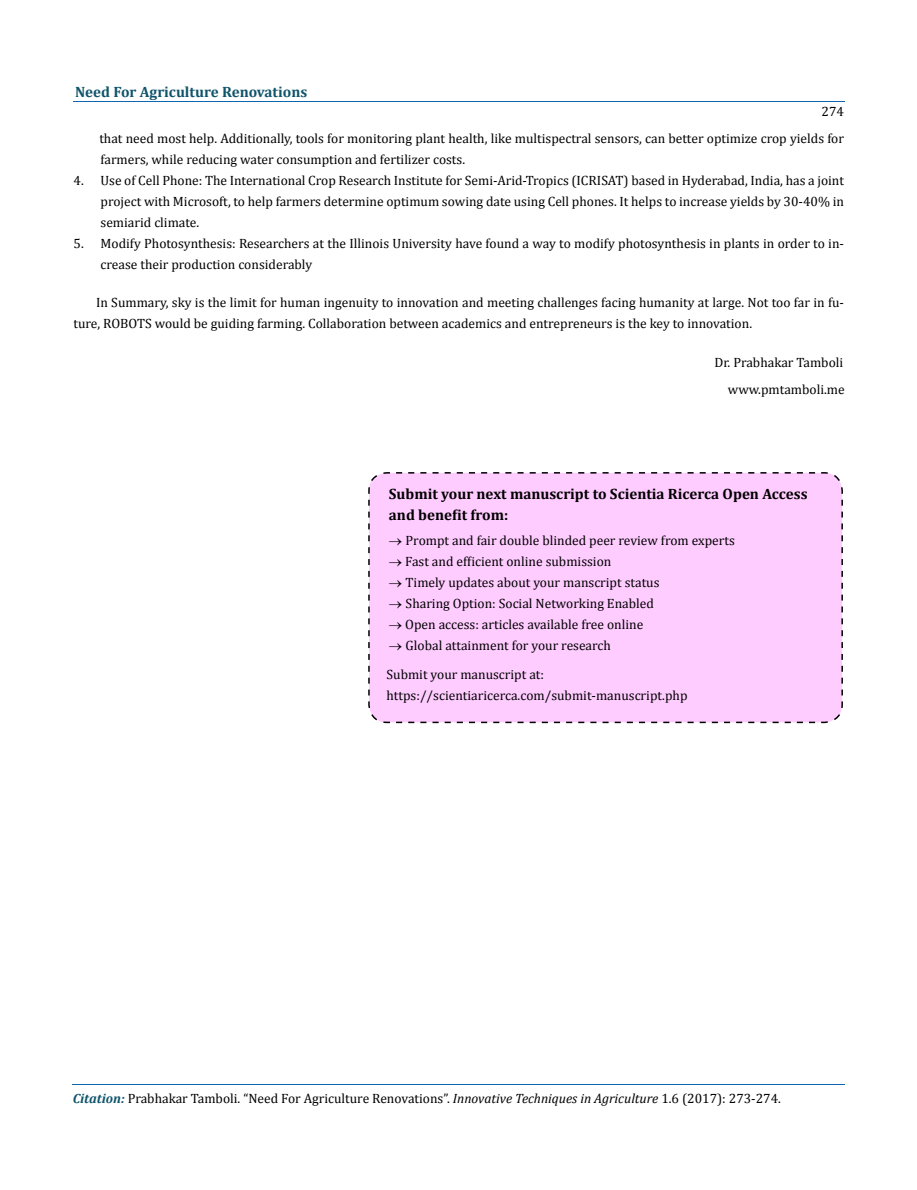
<style>
.page{position:relative;width:917px;height:1190px;background:#fff}
.page>*{position:absolute;margin:0;border:0;box-sizing:border-box;transform-origin:0 0}
.t1{font:700 15px/21px "Cambria";color:#000}
.t2{font:700 15px "Cambria";color:#0e546a}
.t3{font:13.5px/21px "Cambria";color:#000}
.s1{font-weight:700;font-style:italic;font-size:13.35px;color:#0e546a}
.s2{font-style:italic}
</style>
<div class="page">
<hr style="left:74px;top:102px;width:771px;height:1px;background:#0d66b1">
<hr style="left:72px;top:1084px;width:773px;height:1px;background:#0d66b1">
<div style="left:368px;top:472px;width:475px;height:252px;background:#fcf"></div>
<p class="t2" style="left:75px;top:82px;width:234px">Need For Agriculture Renovations</p>
<p class="t3" style="left:821px;top:101px;width:24px">274</p>
<p class="t3" style="left:99px;top:128px;width:746px">that need most help. Additionally, tools for monitoring plant health, like multispectral sensors, can better optimize crop yields for farmers, while reducing water consumption and fertilizer costs.</p>
<p class="t3" style="left:100px;top:170px;width:745px;text-align:justify;text-indent:-27px">4. Use of Cell Phone: The International Crop Research Institute for Semi-Arid-Tropics (ICRISAT) based in Hyderabad, India, has a joint project with Microsoft, to help farmers determine optimum sowing date using Cell phones. It helps to increase yields by 30-40% in semiarid climate.</p>
<p class="t3" style="left:100px;top:233px;width:745px;text-indent:-27px">5. Modify Photosynthesis: Researchers at the Illinois University have found a way to modify photosynthesis in plants in order to in&shy;crease their production considerably</p>
<p class="t3" style="left:73px;top:292px;width:772px;text-indent:23px">In Summary, sky is the limit for human ingenuity to innovation and meeting challenges facing humanity at large. Not too far in fu&shy;ture, ROBOTS would be guiding farming. Collaboration between academics and entrepreneurs is the key to innovation.</p>
<p class="t3" style="left:714px;top:349px;width:132px;line-height:27px;text-align:right">Dr. Prabhakar Tamboli www.pmtamboli.me</p>
<p class="t1" style="left:389px;top:483px;width:420px">Submit your next manuscript to Scientia Ricerca Open Access and benefit from:</p>
<p class="t3" style="left:389px;top:529px;width:347px">→ Prompt and fair double blinded peer review from experts</p>
<p class="t3" style="left:389px;top:550px;width:224px">→ Fast and efficient online submission</p>
<p class="t3" style="left:389px;top:572px;width:272px">→ Timely updates about your manscript status</p>
<p class="t3" style="left:389px;top:593px;width:266px">→ Sharing Option: Social Networking Enabled</p>
<p class="t3" style="left:389px;top:614px;width:256px">→ Open access: articles available free online</p>
<p class="t3" style="left:386px;top:630px;width:226px;line-height:29.4px">→ Global attainment for your research<br>Submit your manuscript at:</p>
<p class="t3" style="left:386px;top:685px;width:302px">https://scientiaricerca.com/submit-manuscript.php</p>
<p class="t3" style="left:73px;top:1088px;width:709px"><span class="s1">Citation:</span> Prabhakar Tamboli. “Need For Agriculture Renovations”. <span class="s2">Innovative Techniques in Agriculture</span> 1.6 (2017): 273-274.</p>
</div>
